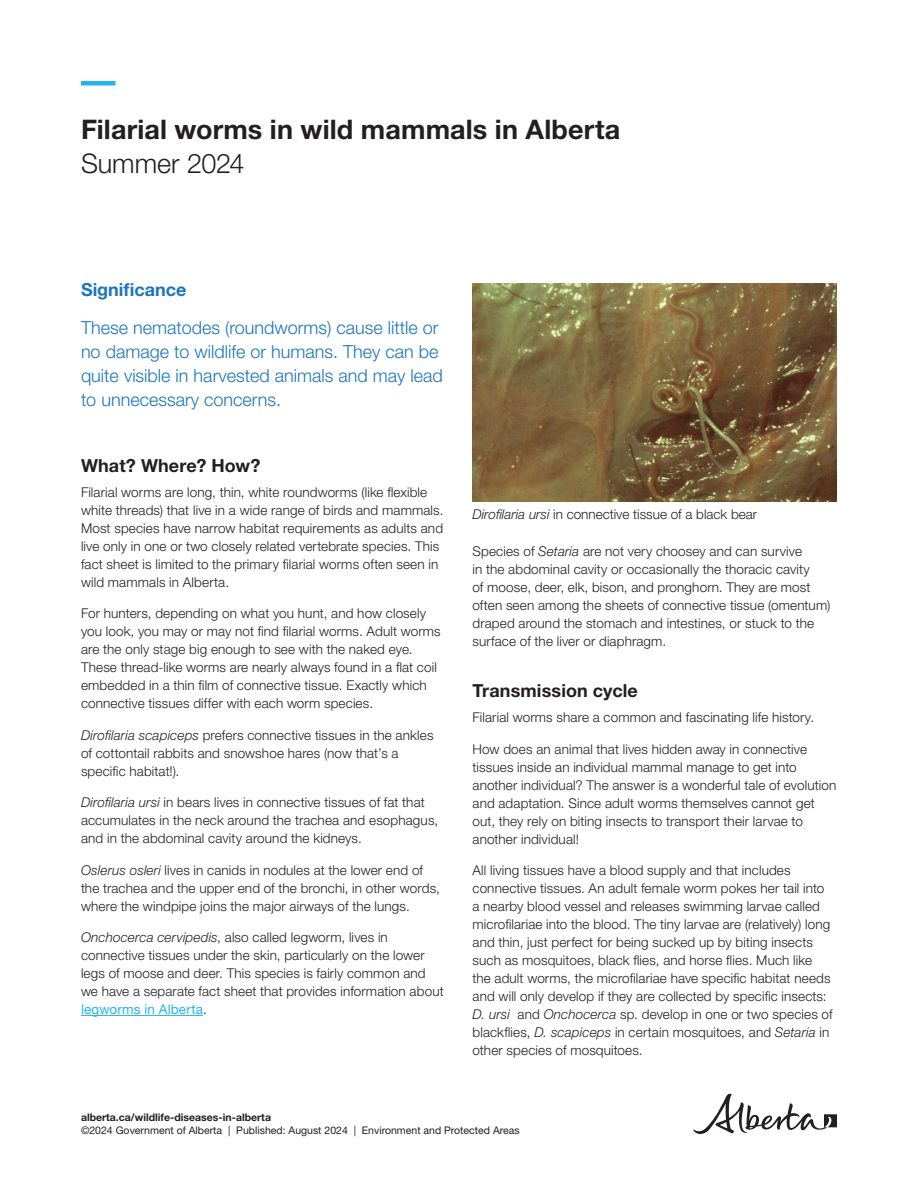
<style>
.page{position:relative;width:918px;height:1188px;background:#fff}
.page>*{position:absolute;margin:0;border:0;box-sizing:border-box;transform-origin:0 0}
.Header_1{font:700 27px "Helvetica Neue LT Std";letter-spacing:.005em;color:#231f20}
.Header_2{font:300 27px "Helvetica Neue LT Std";letter-spacing:-.005em;color:#231f20}
.Intro_Paragraph{font:300 18px/24px "Helvetica Neue LT Std";color:#1c75bc}
.Subheading_1{font:700 18px "Helvetica Neue LT Std";letter-spacing:.005em;color:#231f20}
.Intro_Paragraph-2{font:700 18px "Helvetica Neue LT Std";color:#1c75bc}
.Body_Copy{font:300 13.5px/18px "Helvetica Neue LT Std";letter-spacing:.01em;color:#231f20}
.t1{font:10.5px "Helvetica Neue LT Std";color:#231f20}
.t2{font:700 10.5px "Helvetica Neue LT Std";color:#231f20}
.s1{font-style:italic}
.s2{font-weight:400;color:#26b5ea}
</style>
<div class="page">
<div style="left:81px;top:81px;width:35px;height:5px;background:#26b5ea"></div>
<hr style="left:81px;top:1015px;width:122px;height:1px;background:#26b5ea">
<img style="left:472px;top:284px;width:365px;height:217px">
<svg style="left:693px;top:1093px;width:144px;height:41px"></svg>
<p class="Header_1" style="left:81px;top:112px;width:541px">Filarial worms in wild mammals in Alberta</p>
<p class="Header_2" style="left:81px;top:147px;width:165px">Summer 2024</p>
<p class="Intro_Paragraph-2" style="left:81px;top:279px;width:107px">Significance</p>
<p class="Intro_Paragraph" style="left:81px;top:315px;width:363px">These nematodes (roundworms) cause little or no damage to wildlife or humans. They can be quite visible in harvested animals and may lead to unnecessary concerns.</p>
<p class="Subheading_1" style="left:81px;top:454px;width:181px">What? Where? How?</p>
<p class="Body_Copy" style="left:81px;top:483px;width:364px">Filarial worms are long, thin, white roundworms (like flexible white threads) that live in a wide range of birds and mammals.<br>Most species have narrow habitat requirements as adults and live only in one or two closely related vertebrate species. This fact sheet is limited to the primary filarial worms often seen in wild mammals in Alberta.</p>
<p class="Body_Copy" style="left:81px;top:604px;width:361px">For hunters, depending on what you hunt, and how closely you look, you may or may not find filarial worms. Adult worms are the only stage big enough to see with the naked eye.<br>These thread-like worms are nearly always found in a flat coil embedded in a thin film of connective tissue. Exactly which connective tissues differ with each worm species.</p>
<p class="Body_Copy" style="left:81px;top:726px;width:354px"><span class="s1">Dirofilaria scapiceps</span> prefers connective tissues in the ankles of cottontail rabbits and snowshoe hares (now that’s a specific habitat!).</p>
<p class="Body_Copy" style="left:81px;top:793px;width:359px"><span class="s1">Dirofilaria ursi</span> in bears lives in connective tissues of fat that accumulates in the neck around the trachea and esophagus, and in the abdominal cavity around the kidneys.</p>
<p class="Body_Copy" style="left:81px;top:861px;width:360px"><span class="s1">Oslerus osleri</span> lives in canids in nodules at the lower end of the trachea and the upper end of the bronchi, in other words, where the windpipe joins the major airways of the lungs.</p>
<p class="Body_Copy" style="left:81px;top:928px;width:364px"><span class="s1">Onchocerca cervipedis</span>, also called legworm, lives in connective tissues under the skin, particularly on the lower legs of moose and deer. This species is fairly common and we have a separate fact sheet that provides information about <span class="s2">legworms in Alberta</span>.</p>
<p class="Body_Copy" style="left:472px;top:505px;width:286px"><span class="s1">Dirofilaria ursi</span> in connective tissue of a black bear</p>
<p class="Body_Copy" style="left:472px;top:541px;width:359px">Species of <span class="s1">Setaria</span> are not very choosey and can survive<br>in the abdominal cavity or occasionally the thoracic cavity<br>of moose, deer, elk, bison, and pronghorn. They are most often seen among the sheets of connective tissue (omentum) draped around the stomach and intestines, or stuck to the surface of the liver or diaphragm.</p>
<p class="Subheading_1" style="left:472px;top:680px;width:167px">Transmission cycle</p>
<p class="Body_Copy" style="left:472px;top:708px;width:343px">Filarial worms share a common and fascinating life history.</p>
<p class="Body_Copy" style="left:472px;top:739px;width:365px">How does an animal that lives hidden away in connective tissues inside an individual mammal manage to get into another individual? The answer is a wonderful tale of evolution and adaptation. Since adult worms themselves cannot get out, they rely on biting insects to transport their larvae to another individual!</p>
<p class="Body_Copy" style="left:472px;top:861px;width:362px">All living tissues have a blood supply and that includes connective tissues. An adult female worm pokes her tail into a nearby blood vessel and releases swimming larvae called microfilariae into the blood. The tiny larvae are (relatively) long and thin, just perfect for being sucked up by biting insects such as mosquitoes, black flies, and horse flies. Much like the adult worms, the microfilariae have specific habitat needs and will only develop if they are collected by specific insects:<br><span class="s1">D. ursi</span> and <span class="s1">Onchocerca</span> sp. develop in one or two species of blackflies, <span class="s1">D. scapiceps</span> in certain mosquitoes, and <span class="s1">Setaria</span> in other species of mosquitoes.</p>
<p class="t2" style="left:81px;top:1111px;width:192px">alberta.ca/wildlife-diseases-in-alberta</p>
<p class="t1" style="left:81px;top:1124px;width:440px">©2024 Government of Alberta | Published: August 2024 | Environment and Protected Areas</p>
</div>
